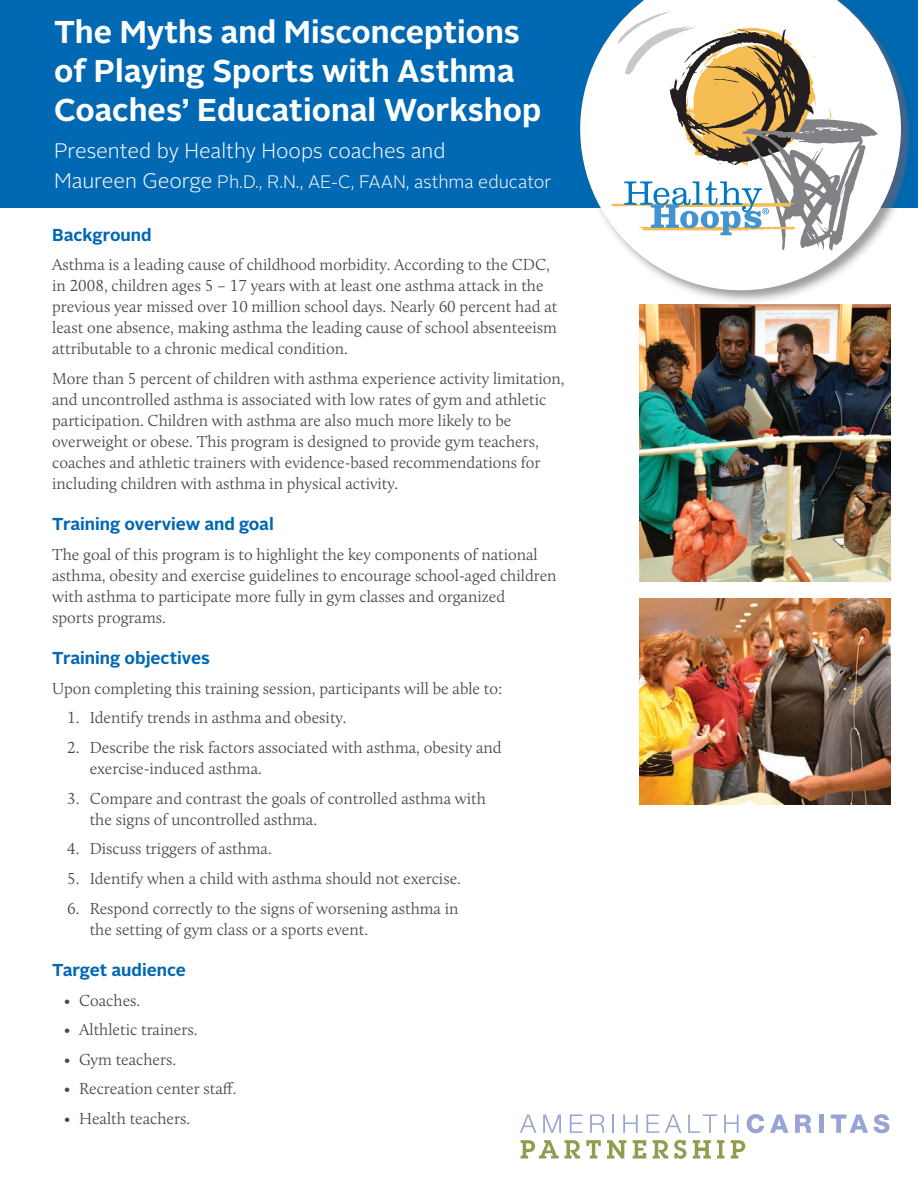
<style>
.page{position:relative;width:918px;height:1188px;background:#fff}
.page>*{position:absolute;margin:0;border:0;box-sizing:border-box;transform-origin:0 0}
.t1{font:700 31.5px/39px "Alright Sans";color:#fff}
.t2{font:300 21px "Alright Sans";color:#fff}
.t3{font:300 18px "Alright Sans";color:#fff}
.t4{font:700 17.25px "Alright Sans";color:#0168b3}
.t5{font:300 16.5px/21px "Calluna";color:#464748}
.s1{font-size:21px}
</style>
<div class="page">
<div style="left:0;top:0;width:918px;height:207px;background:#0168b3"></div>
<img style="left:579px;top:80px;width:336px;height:222px">
<svg style="left:580px;top:0;width:321px;height:290px"></svg>
<svg style="left:612px;top:11px;width:266px;height:239px;background:#cfcdc4"></svg>
<svg style="left:520px;top:1114px;width:16px;height:19px"></svg>
<svg style="left:543px;top:1114px;width:18px;height:19px"></svg>
<svg style="left:570px;top:1114px;width:13px;height:19px"></svg>
<svg style="left:590px;top:1114px;width:15px;height:19px"></svg>
<svg style="left:613px;top:1114px;width:1px;height:19px"></svg>
<svg style="left:623px;top:1114px;width:15px;height:19px"></svg>
<svg style="left:646px;top:1114px;width:13px;height:19px"></svg>
<svg style="left:665px;top:1114px;width:16px;height:19px"></svg>
<svg style="left:688px;top:1114px;width:29px;height:19px"></svg>
<svg style="left:724px;top:1114px;width:15px;height:19px"></svg>
<svg style="left:747px;top:1114px;width:17px;height:19px"></svg>
<svg style="left:770px;top:1114px;width:19px;height:19px"></svg>
<svg style="left:795px;top:1114px;width:16px;height:19px"></svg>
<div style="left:819px;top:1114px;width:5px;height:19px;background:#98a4d3"></div>
<svg style="left:831px;top:1114px;width:37px;height:19px"></svg>
<svg style="left:874px;top:1114px;width:15px;height:19px"></svg>
<svg style="left:521px;top:1140px;width:38px;height:19px"></svg>
<svg style="left:565px;top:1140px;width:15px;height:19px"></svg>
<svg style="left:586px;top:1140px;width:15px;height:19px"></svg>
<svg style="left:607px;top:1140px;width:19px;height:19px"></svg>
<svg style="left:633px;top:1140px;width:13px;height:19px"></svg>
<svg style="left:653px;top:1140px;width:15px;height:19px"></svg>
<svg style="left:674px;top:1140px;width:12px;height:19px"></svg>
<svg style="left:693px;top:1140px;width:18px;height:19px"></svg>
<svg style="left:717px;top:1140px;width:7px;height:19px"></svg>
<svg style="left:731px;top:1140px;width:14px;height:19px"></svg>
<img style="left:639px;top:305px;width:252px;height:276px">
<img style="left:639px;top:598px;width:252px;height:207px">
<h1 class="t1" style="left:54px;top:13px;width:489px">The Myths and Misconceptions of Playing Sports with Asthma<br>Coaches’ Educational Workshop</h1>
<p class="t2" style="left:54px;top:137px;width:393px">Presented by Healthy Hoops coaches and</p>
<p class="t3" style="left:54px;top:170px;width:499px"><span class="s1">Maureen George</span> Ph.D., R.N., AE-C, FAAN, asthma educator</p>
<p class="t4" style="left:52px;top:223px;width:101px">Background</p>
<p class="t5" style="left:52px;top:254px;width:507px">Asthma is a leading cause of childhood morbidity. According to the CDC, in 2008, children ages 5 – 17 years with at least one asthma attack in the previous year missed over 10 million school days. Nearly 60 percent had at least one absence, making asthma the leading cause of school absenteeism attributable to a chronic medical condition.</p>
<p class="t5" style="left:52px;top:368px;width:514px">More than 5 percent of children with asthma experience activity limitation, and uncontrolled asthma is associated with low rates of gym and athletic participation. Children with asthma are also much more likely to be overweight or obese. This program is designed to provide gym teachers, coaches and athletic trainers with evidence-based recommendations for including children with asthma in physical activity.</p>
<p class="t4" style="left:52px;top:512px;width:223px">Training overview and goal</p>
<p class="t5" style="left:52px;top:544px;width:506px">The goal of this program is to highlight the key components of national asthma, obesity and exercise guidelines to encourage school-aged children with asthma to participate more fully in gym classes and organized<br>sports programs.</p>
<p class="t4" style="left:52px;top:646px;width:159px">Training objectives</p>
<p class="t5" style="left:52px;top:678px;width:452px">Upon completing this training session, participants will be able to:</p>
<p class="t5" style="left:67px;top:707px;width:281px">1. Identify trends in asthma and obesity.</p>
<p class="t5" style="left:90px;top:737px;width:414px;text-indent:-23px">2. Describe the risk factors associated with asthma, obesity and exercise-induced asthma.</p>
<p class="t5" style="left:90px;top:788px;width:398px;text-indent:-23px">3. Compare and contrast the goals of controlled asthma with the signs of uncontrolled asthma.</p>
<p class="t5" style="left:67px;top:838px;width:206px">4. Discuss triggers of asthma.</p>
<p class="t5" style="left:67px;top:868px;width:395px">5. Identify when a child with asthma should not exercise.</p>
<p class="t5" style="left:90px;top:897px;width:370px;text-indent:-23px">6. Respond correctly to the signs of worsening asthma in the setting of gym class or a sports event.</p>
<p class="t4" style="left:52px;top:958px;width:135px">Target audience</p>
<p class="t5" style="left:64px;top:989px;width:78px">• Coaches.</p>
<p class="t5" style="left:64px;top:1019px;width:135px">• Althletic trainers.</p>
<p class="t5" style="left:64px;top:1049px;width:114px">• Gym teachers.</p>
<p class="t5" style="left:64px;top:1078px;width:174px">• Recreation center staff.</p>
<p class="t5" style="left:64px;top:1108px;width:128px">• Health teachers.</p>
</div>
